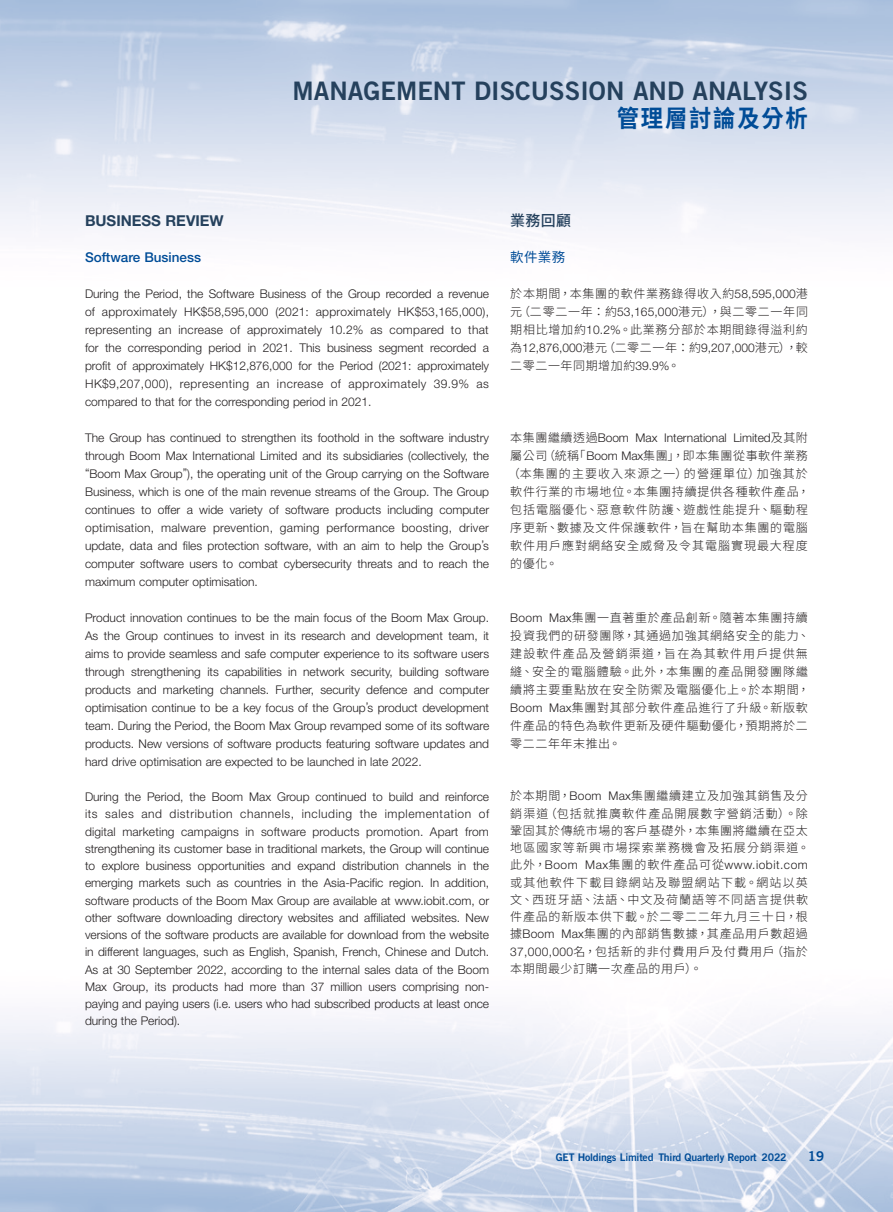
<style>
.page{position:relative;width:893px;height:1212px;background:#fff}
.page>*{position:absolute;margin:0;border:0;box-sizing:border-box;transform-origin:0 0}
.t1{font:25.5px "Trade Gothic LT Std Bd 2";color:#25415d}
.t2{font:700 24px "Source Han Sans TC";letter-spacing:.08em;color:#004c97;scale:.93 1}
.Heading_1{font:700 15px "Helvetica Neue LT Std";color:#25415d}
.C_Heading_1{font:500 15px "Source Han Sans TC";color:#25415d}
.Heading_2{font:500 13.5px "Helvetica Neue LT Std";color:#004c97}
.C_Heading_2{font:13.5px "Source Han Sans TC";color:#004c97}
.t3{font:13.5px "Trade Gothic LT Std Bd 2";color:#004c97}
.Body_Text{font:300 12px/18px "Helvetica Neue LT Std";color:#231f20;text-align:justify}
.C_Body_Text{font:300 12px/18px "Source Han Sans TC";letter-spacing:.065em;color:#231f20}
.t4{font:10.5px "Trade Gothic LT Std Bd 2";letter-spacing:-.02em;color:#004c97}
.s1{font-family:"Helvetica Neue LT Std"}
</style>
<div class="page">
<img style="left:0;top:0;width:893px;height:1212px">
<h1 class="t1" style="left:293px;top:75px;width:517px">MANAGEMENT DISCUSSION AND ANALYSIS</h1>
<h2 class="t2" style="left:617px;top:105px;width:207px">管理層討論及分析</h2>
<p class="Heading_1" style="left:85px;top:211px;width:140px">BUSINESS REVIEW</p>
<p class="Heading_2" style="left:85px;top:249px;width:118px">Software Business</p>
<p class="Body_Text" style="left:85px;top:284px;width:406px">During the Period, the Software Business of the Group recorded a revenue of approximately HK$58,595,000 (2021: approximately HK$53,165,000), representing an increase of approximately 10.2% as compared to that for the corresponding period in 2021. This business segment recorded a profit of approximately HK$12,876,000 for the Period (2021: approximately HK$9,207,000), representing an increase of approximately 39.9% as compared to that for the corresponding period in 2021.</p>
<p class="Body_Text" style="left:85px;top:428px;width:406px">The Group has continued to strengthen its foothold in the software industry through Boom Max International Limited and its subsidiaries (collectively, the “Boom Max Group”), the operating unit of the Group carrying on the Software Business, which is one of the main revenue streams of the Group. The Group continues to offer a wide variety of software products including computer optimisation, malware prevention, gaming performance boosting, driver update, data and files protection software, with an aim to help the Group’s computer software users to combat cybersecurity threats and to reach the maximum computer optimisation.</p>
<p class="Body_Text" style="left:85px;top:608px;width:406px">Product innovation continues to be the main focus of the Boom Max Group.<br>As the Group continues to invest in its research and development team, it aims to provide seamless and safe computer experience to its software users through strengthening its capabilities in network security, building software products and marketing channels. Further, security defence and computer optimisation continue to be a key focus of the Group’s product development team. During the Period, the Boom Max Group revamped some of its software products. New versions of software products featuring software updates and hard drive optimisation are expected to be launched in late 2022.</p>
<p class="Body_Text" style="left:85px;top:788px;width:406px;line-height:17.2px">During the Period, the Boom Max Group continued to build and reinforce its sales and distribution channels, including the implementation of digital marketing campaigns in software products promotion. Apart from strengthening its customer base in traditional markets, the Group will continue to explore business opportunities and expand distribution channels in the emerging markets such as countries in the Asia-Pacific region. In addition, software products of the Boom Max Group are available at www.iobit.com, or other software downloading directory websites and affiliated websites. New versions of the software products are available for download from the website in different languages, such as English, Spanish, French, Chinese and Dutch.<br>As at 30 September 2022, according to the internal sales data of the Boom Max Group, its products had more than 37 million users comprising non&shy;paying and paying users (i.e. users who had subscribed products at least once during the Period).</p>
<p class="C_Heading_1" style="left:510px;top:212px;width:63px">業務回顧</p>
<p class="C_Heading_2" style="left:510px;top:249px;width:56px">軟件業務</p>
<p class="C_Body_Text" style="left:510px;top:285px;width:299px;text-align:justify">於本期間，本集團的軟件業務錄得收入約<span class="s1">58,595,000</span>港元（二零二一年：約<span class="s1">53,165,000</span>港元），與二零二一年同期相比增加約<span class="s1">10.2%</span>。此業務分部於本期間錄得溢利約為<span class="s1">12,876,000</span>港元（二零二一年：約<span class="s1">9,207,000</span>港元），較二零二一年同期增加約<span class="s1">39.9%</span>。</p>
<p class="C_Body_Text" style="left:508px;top:429px;width:303px">本集團繼續透過<span class="s1">Boom Max International Limited</span>及其附屬公司（統稱「<span class="s1">Boom Max</span>集團」，即本集團從事軟件業務（本集團的主要收入來源之一）的營運單位）加強其於軟件行業的市場地位。本集團持續提供各種軟件產品，包括電腦優化、惡意軟件防護、遊戲性能提升、驅動程序更新、數據及文件保護軟件，旨在幫助本集團的電腦軟件用戶應對網絡安全威脅及令其電腦實現最大程度的優化。</p>
<p class="C_Body_Text" style="left:510px;top:609px;width:301px"><span class="s1">Boom Max</span>集團一直著重於產品創新。隨著本集團持續投資我們的研發團隊，其通過加強其網絡安全的能力、建設軟件產品及營銷渠道，旨在為其軟件用戶提供無縫、安全的電腦體驗。此外，本集團的產品開發團隊繼續將主要重點放在安全防禦及電腦優化上。於本期間，<br><span class="s1">Boom Max</span>集團對其部分軟件產品進行了升級。新版軟件產品的特色為軟件更新及硬件驅動優化，預期將於二零二二年年末推出。</p>
<p class="C_Body_Text" style="left:510px;top:788px;width:301px;line-height:17.2px">於本期間，<span class="s1">Boom Max</span>集團繼續建立及加強其銷售及分銷渠道（包括就推廣軟件產品開展數字營銷活動）。除鞏固其於傳統市場的客戶基礎外，本集團將繼續在亞太地區國家等新興市場探索業務機會及拓展分銷渠道。此外，<span class="s1">Boom Max</span>集團的軟件產品可從<span class="s1">www.iobit.com</span>或其他軟件下載目錄網站及聯盟網站下載。網站以英文、西班牙語、法語、中文及荷蘭語等不同語言提供軟件產品的新版本供下載。於二零二二年九月三十日，根據<span class="s1">Boom Max</span>集團的內部銷售數據，其產品用戶數超過<br><span class="s1">37,000,000</span>名，包括新的非付費用戶及付費用戶（指於本期間最少訂購一次產品的用戶）。</p>
<p class="t4" style="left:556px;top:1150px;width:232px">GET Holdings Limited Third Quarterly Report 2022</p>
<p class="t3" style="left:808px;top:1148px;width:18px">19</p>
</div>
